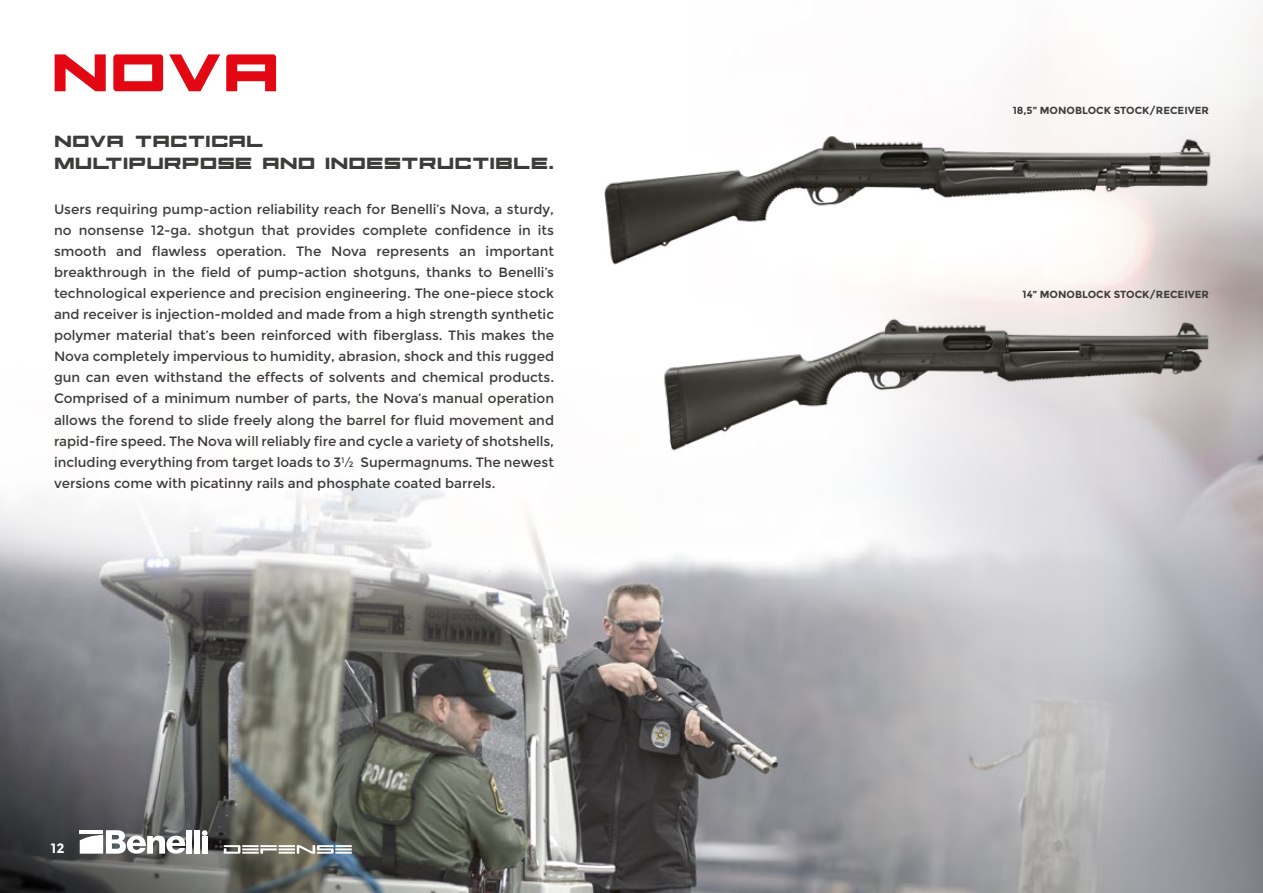
<style>
.page{position:relative;width:1263px;height:893px;background:#fff}
.page>*{position:absolute;margin:0;border:0;box-sizing:border-box;transform-origin:0 0}
.t1{font:90.45px "Future Forces";color:#e30613}
.t2{font:27.75px/22.5px "Future Forces";color:#3c3c3b}
.t3{font:13.5px/21px "Montserrat";color:#3c3c3b;text-align:justify}
.t4{font:700 13.5px "Montserrat";color:#fff}
.t5{font:700 10.35px "Montserrat";color:#3c3c3b}
</style>
<div class="page">
<img style="left:0;top:15px;width:1263px;height:878px">
<img style="left:660px;top:309px;width:557px;height:145px">
<img style="left:577px;top:135px;width:652px;height:133px">
<svg style="left:0;top:605px;width:524px;height:288px;background:#6a6b68"></svg>
<svg style="left:224px;top:845px;width:128px;height:9px"></svg>
<div style="left:187px;top:830px;width:5px;height:24px;background:#fff"></div>
<div style="left:194px;top:830px;width:6px;height:24px;background:#fff"></div>
<div style="left:202px;top:837px;width:6px;height:17px;background:#fff"></div>
<svg style="left:202px;top:830px;width:6px;height:6px"></svg>
<svg style="left:80px;top:830px;width:106px;height:24px"></svg>
<h1 class="t1" style="left:51px;top:7px;width:230px">nova</h1>
<h2 class="t2" style="left:54px;top:126px;width:502px">nova tactical<br>multipurpose and indestructible.</h2>
<p class="t3" style="left:54px;top:199px;width:502px">Users requiring pump-action reliability reach for Benelli’s Nova, a sturdy, no nonsense 12-ga. shotgun that provides complete confidence in its smooth and flawless operation. The Nova represents an important breakthrough in the field of pump-action shotguns, thanks to Benelli’s technological experience and precision engineering. The one-piece stock and receiver is injection-molded and made from a high strength synthetic polymer material that’s been reinforced with fiberglass. This makes the Nova completely impervious to humidity, abrasion, shock and this rugged gun can even withstand the effects of solvents and chemical products.<br>Comprised of a minimum number of parts, the Nova’s manual operation allows the forend to slide freely along the barrel for fluid movement and rapid-fire speed. The Nova will reliably fire and cycle a variety of shotshells, including everything from target loads to 3½ʺ Supermagnums. The newest versions come with picatinny rails and phosphate coated barrels.</p>
<p class="t4" style="left:51px;top:840px;width:15px">12</p>
<p class="t5" style="left:1013px;top:104px;width:198px">18,5” MONOBLOCK STOCK/RECEIVER</p>
<p class="t5" style="left:1022px;top:288px;width:188px">14” MONOBLOCK STOCK/RECEIVER</p>
</div>
